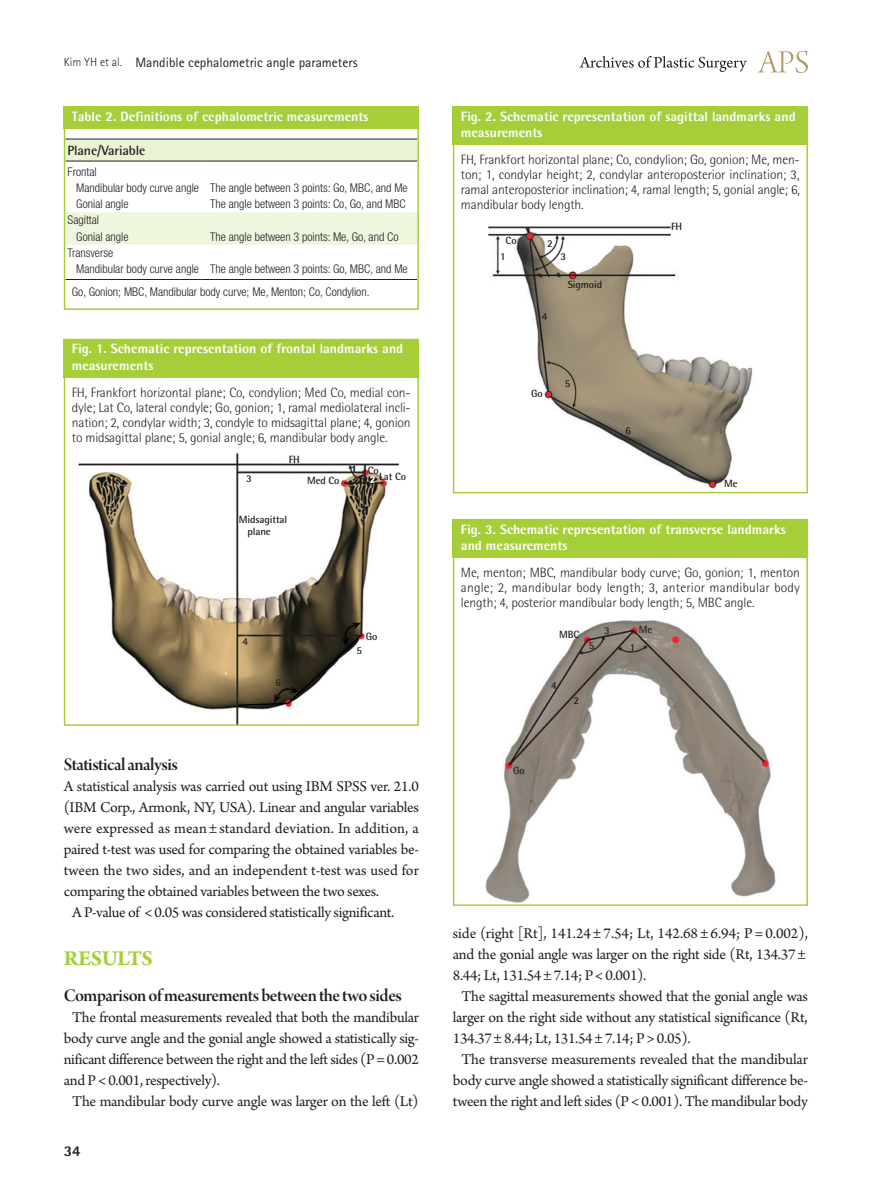
<style>
.page{position:relative;width:893px;height:1191px;background:#fff}
.page>*{position:absolute;margin:0;border:0;box-sizing:border-box;transform-origin:0 0}
.대제목{font:700 22.5px "Arno Pro";letter-spacing:-.02em;color:#a6ce39}
.중제목{font:18.75px "Arno Pro Smbd Display";letter-spacing:-.025em;color:#231f20}
.본문{font:15.75px/21px "Arno Pro";letter-spacing:-.02em;color:#231f20;text-align:justify}
.t1{font:800 15px "Rotis Semi Sans Std";color:#231f20}
.그림설명{font:300 13.5px/15px "Rotis Semi Sans Std";letter-spacing:-.01em;color:#231f20;text-align:justify}
.표그림제목{font:800 13.5px/16.2px "Rotis Semi Sans Std";color:#fff}
.하시라_제목{font:13.5px "Rotis Sans Serif Std";color:#231f20}
.표열제목{font:700 13.5px "Rotis Semi Sans Std";letter-spacing:-.01em;color:#231f20}
.표본문{font:300 condensed 12px "Helvetica Neue LT Std";color:#231f20}
.표주석{font:300 condensed 12px "Helvetica Neue LT Std";color:#231f20}
.그림설명-2{font:700 10.5px/12.6px "Rotis Semi Sans Std";letter-spacing:-.01em;color:#231f20}
.그림설명-3{font:700 9.75px "Rotis Semi Sans Std";color:#fff}
.s1{font-weight:300;font-size:12px}
</style>
<div class="page">
<svg style="left:757px;top:51px;width:51px;height:22px"></svg>
<svg style="left:579px;top:56px;width:168px;height:16px"></svg>
<img style="left:78px;top:453px;width:322px;height:270px">
<div style="left:64px;top:339px;width:355px;height:38px;background:#a6ce39"></div>
<div style="left:64px;top:339px;width:355px;height:387px;border:2px solid #a6ce39"></div>
<img style="left:488px;top:226px;width:265px;height:262px">
<div style="left:453px;top:106px;width:355px;height:39px;background:#a6ce39"></div>
<div style="left:453px;top:106px;width:355px;height:387px;border:2px solid #a6ce39"></div>
<img style="left:485px;top:620px;width:291px;height:282px">
<div style="left:453px;top:519px;width:355px;height:38px;background:#a6ce39"></div>
<div style="left:453px;top:519px;width:355px;height:387px;border:2px solid #a6ce39"></div>
<svg style="left:67px;top:140px;width:349px;height:105px"></svg>
<hr style="left:65px;top:139px;width:137px;height:1px;background:#231f20">
<hr style="left:202px;top:139px;width:215px;height:1px;background:#231f20">
<hr style="left:65px;top:161px;width:137px;height:1px;background:#231f20">
<hr style="left:202px;top:161px;width:215px;height:1px;background:#231f20">
<hr style="left:65px;top:279px;width:137px;height:1px;background:#231f20">
<hr style="left:202px;top:279px;width:215px;height:1px;background:#231f20">
<div style="left:64px;top:106px;width:355px;height:23px;background:#a6ce39"></div>
<div style="left:64px;top:106px;width:355px;height:204px;border:2px solid #a6ce39"></div>
<p class="하시라_제목" style="left:64px;top:54px;width:295px"><span class="s1">Kim YH et al.</span> Mandible cephalometric angle parameters</p>
<p class="표그림제목" style="left:72px;top:108px;width:298px">Table 2. Definitions of cephalometric measurements</p>
<p class="표열제목" style="left:68px;top:142px;width:79px">Plane/Variable</p>
<p class="표본문" style="left:68px;top:164px;width:31px">Frontal</p>
<p class="표본문" style="left:76px;top:181px;width:124px">Mandibular body curve angle</p>
<p class="표본문" style="left:210px;top:181px;width:199px">The angle between 3 points: Go, MBC, and Me</p>
<p class="표본문" style="left:76px;top:197px;width:54px">Gonial angle</p>
<p class="표본문" style="left:210px;top:197px;width:197px">The angle between 3 points: Co, Go, and MBC</p>
<p class="표본문" style="left:68px;top:213px;width:33px">Sagittal</p>
<p class="표본문" style="left:76px;top:229px;width:54px">Gonial angle</p>
<p class="표본문" style="left:210px;top:229px;width:190px">The angle between 3 points: Me, Go, and Co</p>
<p class="표본문" style="left:68px;top:246px;width:47px">Transverse</p>
<p class="표본문" style="left:76px;top:262px;width:124px">Mandibular body curve angle</p>
<p class="표본문" style="left:210px;top:262px;width:199px">The angle between 3 points: Go, MBC, and Me</p>
<p class="표주석" style="left:72px;top:285px;width:299px">Go, Gonion; MBC, Mandibular body curve; Me, Menton; Co, Condylion.</p>
<p class="표그림제목" style="left:72px;top:340px;width:333px">Fig. 1. Schematic representation of frontal landmarks and measurements</p>
<p class="그림설명" style="left:72px;top:384px;width:340px">FH, Frankfort horizontal plane; Co, condylion; Med Co, medial con&shy;dyle; Lat Co, lateral condyle; Go, gonion; 1, ramal mediolateral incli&shy;nation; 2, condylar width; 3, condyle to midsagittal plane; 4, gonion to midsagittal plane; 5, gonial angle; 6, mandibular body angle.</p>
<p class="그림설명-2" style="left:289px;top:453px;width:13px">FH</p>
<p class="그림설명-2" style="left:246px;top:472px;width:7px">3</p>
<p class="그림설명-2" style="left:247px;top:512px;width:41px;text-indent:-8px">Midsagittal plane</p>
<p class="그림설명-2" style="left:307px;top:474px;width:34px">Med Co</p>
<p class="그림설명-2" style="left:351px;top:463px;width:7px">1</p>
<p class="그림설명-2" style="left:368px;top:463px;width:12px">Co</p>
<p class="그림설명-3" style="left:370px;top:473px;width:7px">2</p>
<p class="그림설명-2" style="left:379px;top:470px;width:28px">Lat Co</p>
<p class="그림설명-2" style="left:242px;top:635px;width:7px">4</p>
<p class="그림설명-2" style="left:276px;top:676px;width:7px">6</p>
<p class="그림설명-2" style="left:366px;top:630px;width:13px">Go</p>
<p class="그림설명-2" style="left:356px;top:644px;width:7px">5</p>
<p class="중제목" style="left:64px;top:754px;width:116px">Statistical analysis</p>
<p class="본문" style="left:64px;top:777px;width:357px">A statistical analysis was carried out using IBM SPSS ver. 21.0 (IBM Corp., Armonk, NY, USA). Linear and angular variables were expressed as mean ± standard deviation. In addition, a paired t-test was used for comparing the obtained variables be&shy;tween the two sides, and an independent t-test was used for comparing the obtained variables between the two sexes.</p>
<p class="본문" style="left:72px;top:903px;width:324px">A P-value of &lt; 0.05 was considered statistically significant.</p>
<p class="대제목" style="left:64px;top:945px;width:91px">RESULTS</p>
<p class="중제목" style="left:64px;top:985px;width:340px">Comparison of measurements between the two sides</p>
<p class="본문" style="left:64px;top:1008px;width:357px;text-indent:9px">The frontal measurements revealed that both the mandibular body curve angle and the gonial angle showed a statistically sig&shy;nificant difference between the right and the left sides (P = 0.002 and P &lt; 0.001, respectively).</p>
<p class="본문" style="left:72px;top:1092px;width:348px">The mandibular body curve angle was larger on the left (Lt)</p>
<p class="t1" style="left:64px;top:1141px;width:18px">34</p>
<p class="표그림제목" style="left:461px;top:108px;width:336px">Fig. 2. Schematic representation of sagittal landmarks and measurements</p>
<p class="그림설명" style="left:461px;top:152px;width:340px">FH, Frankfort horizontal plane; Co, condylion; Go, gonion; Me, men&shy;ton; 1, condylar height; 2, condylar anteroposterior inclination; 3, ramal anteroposterior inclination; 4, ramal length; 5, gonial angle; 6, mandibular body length.</p>
<p class="그림설명-2" style="left:506px;top:234px;width:12px">Co</p>
<p class="그림설명-2" style="left:547px;top:237px;width:7px">2</p>
<p class="그림설명-2" style="left:500px;top:250px;width:7px">1</p>
<p class="그림설명-2" style="left:560px;top:250px;width:7px">3</p>
<p class="그림설명-2" style="left:568px;top:278px;width:36px">Sigmoid</p>
<p class="그림설명-2" style="left:542px;top:310px;width:7px">4</p>
<p class="그림설명-2" style="left:531px;top:387px;width:13px">Go</p>
<p class="그림설명-2" style="left:565px;top:377px;width:7px">5</p>
<p class="그림설명-2" style="left:625px;top:424px;width:7px">6</p>
<p class="그림설명-2" style="left:671px;top:220px;width:13px">FH</p>
<p class="그림설명-2" style="left:724px;top:477px;width:15px">Me</p>
<p class="표그림제목" style="left:461px;top:520px;width:326px">Fig. 3. Schematic representation of transverse landmarks and measurements</p>
<p class="그림설명" style="left:461px;top:564px;width:340px">Me, menton; MBC, mandibular body curve; Go, gonion; 1, menton angle; 2, mandibular body length; 3, anterior mandibular body length; 4, posterior mandibular body length; 5, MBC angle.</p>
<p class="그림설명-2" style="left:513px;top:764px;width:13px">Go</p>
<p class="그림설명-2" style="left:559px;top:627px;width:22px">MBC</p>
<p class="그림설명-2" style="left:589px;top:639px;width:7px">5</p>
<p class="그림설명-2" style="left:604px;top:624px;width:7px">3</p>
<p class="그림설명-2" style="left:551px;top:679px;width:7px">4</p>
<p class="그림설명-2" style="left:574px;top:694px;width:7px">2</p>
<p class="그림설명-2" style="left:639px;top:622px;width:15px">Me</p>
<p class="그림설명-2" style="left:630px;top:641px;width:7px">1</p>
<p class="본문" style="left:453px;top:924px;width:356px;text-align:left">side (right [Rt], 141.24 ± 7.54; Lt, 142.68 ± 6.94; P = 0.002), and the gonial angle was larger on the right side (Rt, 134.37 ±<br>8.44; Lt, 131.54 ± 7.14; P &lt; 0.001).</p>
<p class="본문" style="left:453px;top:987px;width:357px;text-indent:9px">The sagittal measurements showed that the gonial angle was larger on the right side without any statistical significance (Rt, 134.37 ± 8.44; Lt, 131.54 ± 7.14; P &gt; 0.05).</p>
<p class="본문" style="left:453px;top:1050px;width:357px;text-align:center">The transverse measurements revealed that the mandibular body curve angle showed a statistically significant difference be&shy;tween the right and left sides (P &lt; 0.001). The mandibular body</p>
</div>
